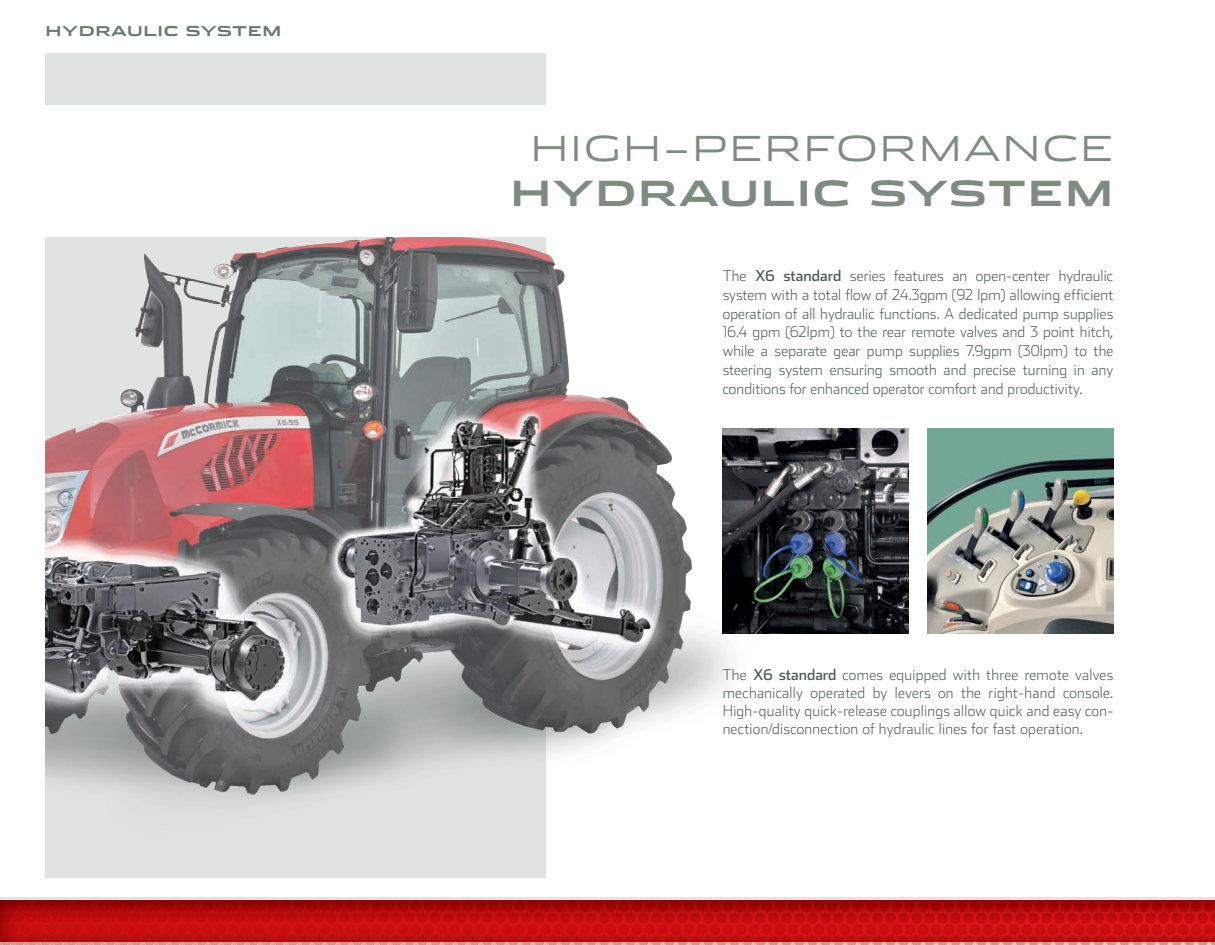
<style>
.page{position:relative;width:1215px;height:945px;background:#fff}
.page>*{position:absolute;margin:0;border:0;box-sizing:border-box;transform-origin:0 0}
.t1{font:300 34.5px "Stainless Ext";letter-spacing:.05em;color:#7d8b80}
.t2{font:700 34.5px "Stainless Ext";letter-spacing:.05em;color:#7d8b80}
.t3{font:200 15px/18.8px "Stainless";letter-spacing:.01em;color:#4b5a4e;text-align:justify}
.t4{font:700 13.5px "Stainless Ext";letter-spacing:.05em;color:#69786c}
.s1{font-weight:400}
</style>
<div class="page">
<img style="left:0;top:898px;width:1215px;height:47px">
<hr style="left:1px;top:897px;width:1214px;height:2px;background:#e0e4e1">
<div style="left:45px;top:53px;width:501px;height:825px;background:#e0e4e1"></div>
<img style="left:45px;top:237px;width:686px;height:565px">
<div style="left:45px;top:105px;width:1068px;height:132px;background:#fff"></div>
<img style="left:928px;top:428px;width:185px;height:206px">
<img style="left:723px;top:428px;width:185px;height:206px">
<p class="t4" style="left:45px;top:23px;width:237px">HYDRAULIC SYSTEM</p>
<h1 class="t1" style="left:530px;top:128px;width:584px">HIGH-PERFORMANCE</h1>
<h1 class="t2" style="left:510px;top:173px;width:604px">HYDRAULIC SYSTEM</h1>
<p class="t3" style="left:723px;top:266px;width:392px">The <span class="s1">X6 standard</span> series features an open-center hydraulic system with a total flow of 24.3gpm (92 lpm) allowing efficient operation of all hydraulic functions. A dedicated pump supplies 16.4 gpm (62lpm) to the rear remote valves and 3 point hitch, while a separate gear pump supplies 7.9gpm (30lpm) to the steering system ensuring smooth and precise turning in any conditions for enhanced operator comfort and productivity.</p>
<p class="t3" style="left:723px;top:665px;width:392px;line-height:18px">The <span class="s1">X6 standard</span> comes equipped with three remote valves mechanically operated by levers on the right-hand console.<br>High-quality quick-release couplings allow quick and easy con&shy;nection/disconnection of hydraulic lines for fast operation.</p>
</div>
